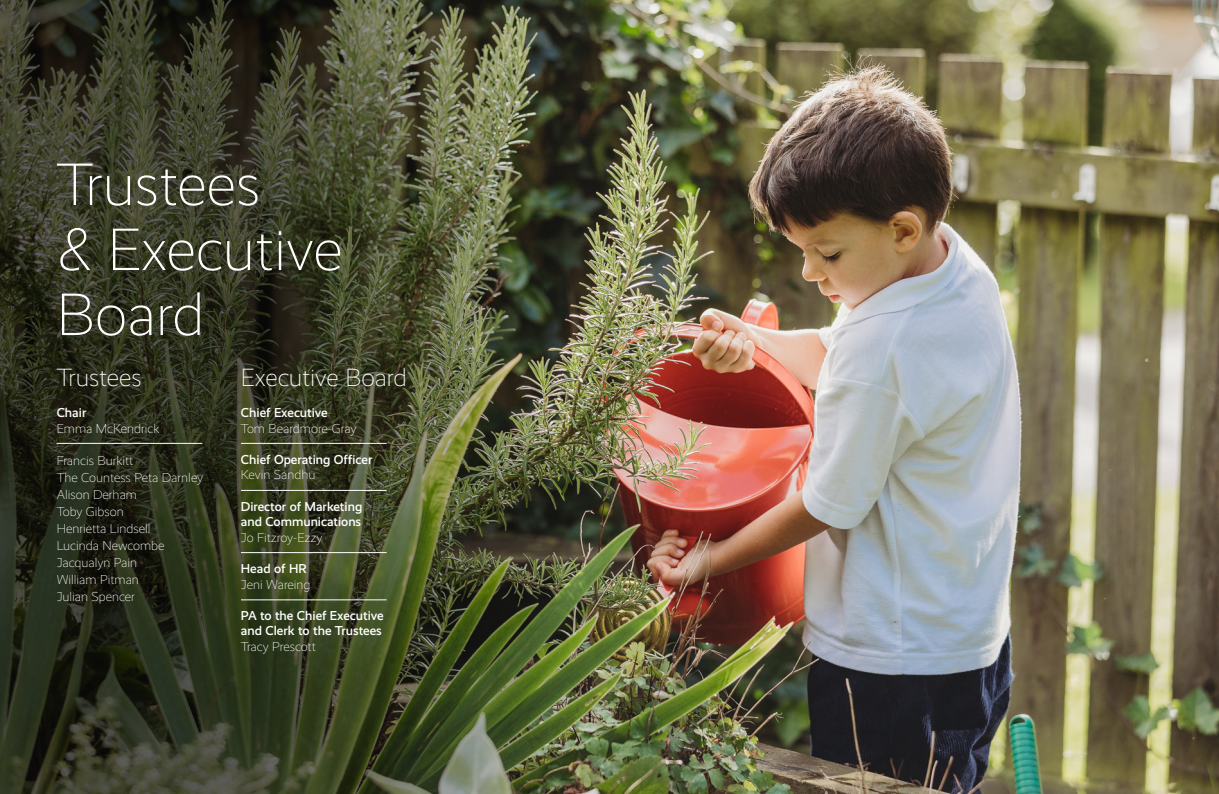
<style>
.page{position:relative;width:1219px;height:794px;background:#fff}
.page>*{position:absolute;margin:0;border:0;box-sizing:border-box;transform-origin:0 0}
.t1{font:300 60px "Realist";color:#fff}
.t2{font:300 25px "Realist";color:#fff}
.t3{font:300 13px "Realist";color:#fff}
.t4{font:500 13px "Realist";color:#fff}
</style>
<div class="page">
<img style="left:571px;top:0;width:648px;height:794px">
<img style="left:0;top:0;width:571px;height:794px">
<hr style="left:57px;top:443px;width:145px;height:1px;background:#fff">
<hr style="left:241px;top:443px;width:146px;height:1px;background:#fff">
<hr style="left:241px;top:490px;width:146px;height:1px;background:#fff">
<hr style="left:241px;top:552px;width:146px;height:1px;background:#fff">
<hr style="left:241px;top:599px;width:146px;height:1px;background:#fff">
<p class="t1" style="left:57px;top:152px;width:205px">Trustees</p>
<p class="t1" style="left:57px;top:217px;width:288px">&amp; Executive</p>
<p class="t1" style="left:57px;top:282px;width:149px">Board</p>
<p class="t2" style="left:57px;top:363px;width:86px">Trustees</p>
<p class="t4" style="left:57px;top:405px;width:31px">Chair</p>
<p class="t3" style="left:57px;top:421px;width:104px">Emma McKendrick</p>
<p class="t3" style="left:57px;top:453px;width:78px">Francis Burkitt</p>
<p class="t3" style="left:57px;top:470px;width:148px">The Countess Peta Darnley</p>
<p class="t3" style="left:57px;top:487px;width:82px">Alison Derham</p>
<p class="t3" style="left:57px;top:504px;width:69px">Toby Gibson</p>
<p class="t3" style="left:57px;top:521px;width:95px">Henrietta Lindsell</p>
<p class="t3" style="left:57px;top:538px;width:109px">Lucinda Newcombe</p>
<p class="t3" style="left:57px;top:555px;width:82px">Jacqualyn Pain</p>
<p class="t3" style="left:57px;top:572px;width:84px">William Pitman</p>
<p class="t3" style="left:57px;top:589px;width:80px">Julian Spencer</p>
<p class="t2" style="left:241px;top:363px;width:167px">Executive Board</p>
<p class="t4" style="left:241px;top:405px;width:88px">Chief Executive</p>
<p class="t3" style="left:241px;top:421px;width:117px">Tom Beardmore-Gray</p>
<p class="t4" style="left:241px;top:452px;width:133px">Chief Operating Officer</p>
<p class="t3" style="left:241px;top:468px;width:76px">Kevin Sandhu</p>
<p class="t4" style="left:241px;top:498px;width:123px">Director of Marketing</p>
<p class="t4" style="left:241px;top:514px;width:122px">and Communications</p>
<p class="t3" style="left:241px;top:530px;width:83px">Jo Fitzroy-Ezzy</p>
<p class="t4" style="left:241px;top:561px;width:67px">Head of HR</p>
<p class="t3" style="left:241px;top:577px;width:71px">Jeni Wareing</p>
<p class="t4" style="left:241px;top:608px;width:144px">PA to the Chief Executive</p>
<p class="t4" style="left:241px;top:623px;width:142px">and Clerk to the Trustees</p>
<p class="t3" style="left:241px;top:639px;width:76px">Tracy Prescott</p>
</div>
